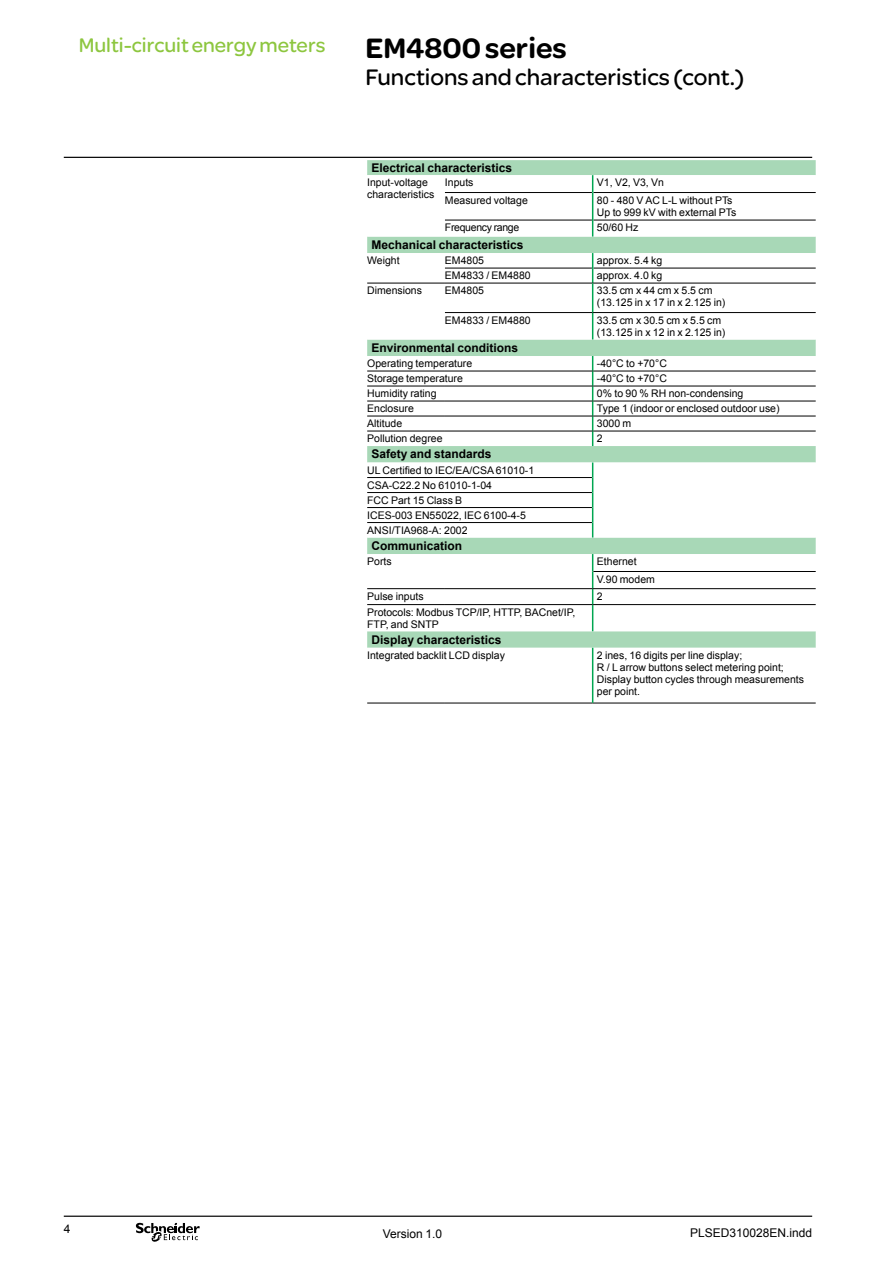
<style>
.page{position:relative;width:893px;height:1263px;background:#fff}
.page>*{position:absolute;margin:0;border:0;box-sizing:border-box;transform-origin:0 0}
.t1{font:900 30px "SE Optimist";color:#000}
.t2{font:24px "SE Optimist";color:#000}
.t3{font:21px "SE Optimist";color:#8dc63f}
.t4{font:700 12px "Arial";color:#000}
.t5{font:12px "Arial";color:#000}
.t6{font:10.5px/12px "Arial";color:#000}
.t7{font:10.5px "Arial";letter-spacing:-.03em;color:#000}
</style>
<div class="page">
<svg style="left:367px;top:160px;width:449px;height:15px;background:#a8d8b7"></svg>
<svg style="left:367px;top:175px;width:449px;height:528px"></svg>
<hr style="left:593px;top:703px;width:223px;height:1px;background:#000">
<hr style="left:367px;top:703px;width:78px;height:1px;background:#000">
<hr style="left:445px;top:703px;width:148px;height:1px;background:#000">
<hr style="left:593px;top:431px;width:223px;height:1px;background:#000">
<hr style="left:593px;top:401px;width:223px;height:1px;background:#000">
<hr style="left:593px;top:416px;width:223px;height:1px;background:#000">
<hr style="left:593px;top:386px;width:223px;height:1px;background:#000">
<hr style="left:593px;top:371px;width:223px;height:1px;background:#000">
<hr style="left:593px;top:268px;width:223px;height:1px;background:#000">
<hr style="left:445px;top:268px;width:147px;height:1px;background:#000">
<hr style="left:367px;top:283px;width:78px;height:1px;background:#000">
<hr style="left:593px;top:220px;width:223px;height:1px;background:#000">
<hr style="left:445px;top:220px;width:147px;height:1px;background:#000">
<hr style="left:593px;top:192px;width:223px;height:1px;background:#000">
<hr style="left:445px;top:192px;width:147px;height:1px;background:#000">
<svg style="left:592px;top:175px;width:1px;height:62px"></svg>
<hr style="left:592px;top:648px;width:1px;height:55px;background:#00a651">
<svg style="left:592px;top:356px;width:1px;height:90px"></svg>
<hr style="left:367px;top:371px;width:78px;height:1px;background:#000">
<hr style="left:445px;top:371px;width:148px;height:1px;background:#000">
<hr style="left:367px;top:386px;width:78px;height:1px;background:#000">
<hr style="left:445px;top:386px;width:148px;height:1px;background:#000">
<hr style="left:367px;top:401px;width:78px;height:1px;background:#000">
<hr style="left:445px;top:401px;width:148px;height:1px;background:#000">
<hr style="left:367px;top:416px;width:78px;height:1px;background:#000">
<hr style="left:445px;top:416px;width:148px;height:1px;background:#000">
<hr style="left:367px;top:431px;width:78px;height:1px;background:#000">
<hr style="left:445px;top:431px;width:148px;height:1px;background:#000">
<svg style="left:592px;top:462px;width:1px;height:75px"></svg>
<hr style="left:367px;top:477px;width:78px;height:1px;background:#000">
<hr style="left:445px;top:477px;width:147px;height:1px;background:#000">
<hr style="left:367px;top:492px;width:78px;height:1px;background:#000">
<hr style="left:445px;top:492px;width:147px;height:1px;background:#000">
<hr style="left:367px;top:507px;width:78px;height:1px;background:#000">
<hr style="left:445px;top:507px;width:147px;height:1px;background:#000">
<hr style="left:367px;top:522px;width:78px;height:1px;background:#000">
<hr style="left:445px;top:522px;width:147px;height:1px;background:#000">
<hr style="left:593px;top:571px;width:223px;height:1px;background:#000">
<hr style="left:593px;top:588px;width:223px;height:1px;background:#000">
<hr style="left:593px;top:604px;width:223px;height:1px;background:#000">
<hr style="left:367px;top:604px;width:78px;height:1px;background:#000">
<hr style="left:445px;top:604px;width:148px;height:1px;background:#000">
<svg style="left:592px;top:554px;width:1px;height:77px"></svg>
<hr style="left:445px;top:283px;width:148px;height:1px;background:#000">
<hr style="left:593px;top:283px;width:223px;height:1px;background:#000">
<hr style="left:445px;top:312px;width:148px;height:1px;background:#000">
<hr style="left:593px;top:312px;width:223px;height:1px;background:#000">
<svg style="left:592px;top:253px;width:1px;height:86px"></svg>
<hr style="left:367px;top:588px;width:78px;height:1px;background:#000">
<hr style="left:445px;top:588px;width:148px;height:1px;background:#000">
<hr style="left:64px;top:157px;width:748px;height:1px;background:#000">
<hr style="left:64px;top:1215px;width:748px;height:2px;background:#000">
<svg style="left:136px;top:1223px;width:64px;height:19px"></svg>
<h3 class="t3" style="left:79px;top:30px;width:248px">Multi-circuit energy meters</h3>
<h1 class="t1" style="left:365px;top:26px;width:203px">EM4800 series</h1>
<h2 class="t2" style="left:365px;top:60px;width:380px">Functions and characteristics (cont.)</h2>
<p class="t4" style="left:371px;top:160px;width:142px">Electrical characteristics</p>
<p class="t6" style="left:367px;top:177px;width:69px">Input-voltage characteristics</p>
<p class="t6" style="left:445px;top:177px;width:30px">Inputs</p>
<p class="t6" style="left:597px;top:177px;width:69px">V1, V2, V3, Vn</p>
<p class="t6" style="left:445px;top:194px;width:84px">Measured voltage</p>
<p class="t6" style="left:597px;top:194px;width:141px">80 - 480 V AC L-L without PTs<br>Up to 999 kV with external PTs</p>
<p class="t7" style="left:445px;top:221px;width:76px">Frequency range</p>
<p class="t6" style="left:597px;top:222px;width:43px">50/60 Hz</p>
<p class="t4" style="left:371px;top:237px;width:154px">Mechanical characteristics</p>
<p class="t6" style="left:367px;top:255px;width:34px">Weight</p>
<p class="t6" style="left:445px;top:255px;width:41px">EM4805</p>
<p class="t6" style="left:597px;top:255px;width:67px">approx. 5.4 kg</p>
<p class="t6" style="left:445px;top:270px;width:87px">EM4833 / EM4880</p>
<p class="t6" style="left:597px;top:270px;width:67px">approx. 4.0 kg</p>
<p class="t6" style="left:367px;top:285px;width:56px">Dimensions</p>
<p class="t6" style="left:445px;top:285px;width:41px">EM4805</p>
<p class="t6" style="left:597px;top:285px;width:130px">33.5 cm x 44 cm x 5.5 cm (13.125 in x 17 in x 2.125 in)</p>
<p class="t6" style="left:445px;top:314px;width:87px">EM4833 / EM4880</p>
<p class="t6" style="left:597px;top:314px;width:130px">33.5 cm x 30.5 cm x 5.5 cm (13.125 in x 12 in x 2.125 in)</p>
<p class="t4" style="left:371px;top:340px;width:148px">Environmental conditions</p>
<p class="t6" style="left:367px;top:358px;width:107px">Operating temperature</p>
<p class="t6" style="left:597px;top:358px;width:71px">-40°C to +70°C</p>
<p class="t6" style="left:367px;top:373px;width:97px">Storage temperature</p>
<p class="t6" style="left:597px;top:373px;width:71px">-40°C to +70°C</p>
<p class="t6" style="left:367px;top:388px;width:71px">Humidity rating</p>
<p class="t6" style="left:597px;top:388px;width:148px">0% to 90 % RH non-condensing</p>
<p class="t6" style="left:367px;top:403px;width:48px">Enclosure</p>
<p class="t6" style="left:597px;top:403px;width:184px">Type 1 (indoor or enclosed outdoor use)</p>
<p class="t6" style="left:367px;top:418px;width:37px">Altitude</p>
<p class="t6" style="left:597px;top:418px;width:36px">3000 m</p>
<p class="t6" style="left:367px;top:433px;width:77px">Pollution degree</p>
<p class="t6" style="left:597px;top:433px;width:7px">2</p>
<p class="t4" style="left:371px;top:446px;width:122px">Safety and standards</p>
<p class="t6" style="left:367px;top:463px;width:169px;line-height:15px">UL Certified to IEC/EA/CSA 61010-1<br>CSA-C22.2 No 61010-1-04<br>FCC Part 15 Class B<br>ICES-003 EN55022, IEC 6100-4-5<br>ANSI/TIA968-A: 2002</p>
<p class="t4" style="left:371px;top:538px;width:92px">Communication</p>
<p class="t6" style="left:367px;top:556px;width:26px">Ports</p>
<p class="t6" style="left:597px;top:553px;width:59px;line-height:17.4px">Ethernet<br>V.90 modem</p>
<p class="t6" style="left:367px;top:590px;width:58px">Pulse inputs</p>
<p class="t6" style="left:597px;top:590px;width:7px">2</p>
<p class="t6" style="left:367px;top:606px;width:210px">Protocols: Modbus TCP/IP, HTTP, BACnet/IP,<br>FTP, and SNTP</p>
<p class="t4" style="left:371px;top:631px;width:132px">Display characteristics</p>
<p class="t6" style="left:367px;top:649px;width:139px">Integrated backlit LCD display</p>
<p class="t6" style="left:597px;top:649px;width:209px">2 ines, 16 digits per line display;<br>R / L arrow buttons select metering point;<br>Display button cycles through measurements per point.</p>
<p class="t5" style="left:64px;top:1221px;width:8px">4</p>
<p class="t5" style="left:383px;top:1225px;width:61px">Version 1.0</p>
<p class="t5" style="left:690px;top:1225px;width:124px">PLSED310028EN.indd</p>
</div>
